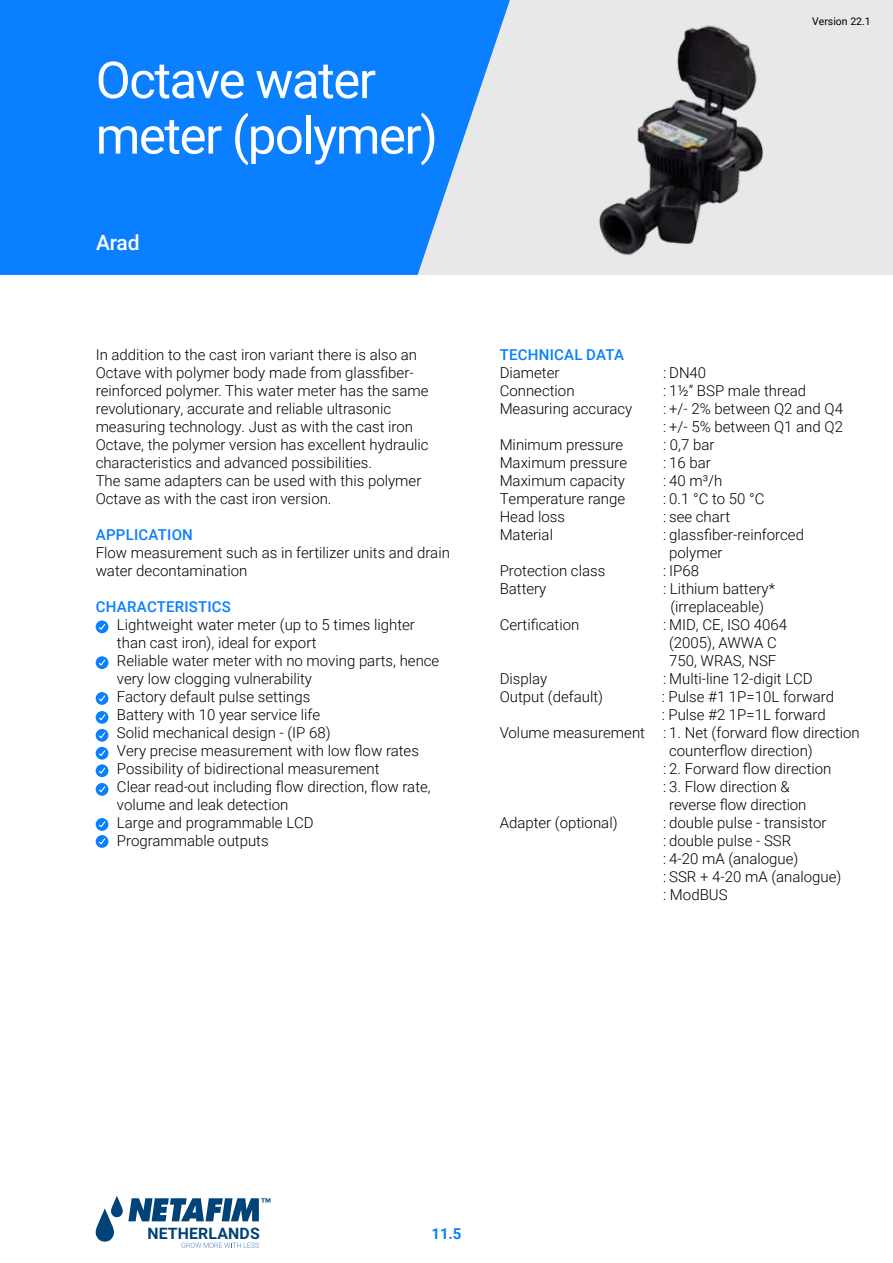
<style>
.page{position:relative;width:893px;height:1263px;background:#fff}
.page>*{position:absolute;margin:0;border:0;box-sizing:border-box;transform-origin:0 0}
.t1{font:51px/55.5px "Roboto";letter-spacing:-.03em;color:#fff}
.t2{font:500 21px "Roboto";color:#fff}
.t3{font:700 15.9px "Roboto";letter-spacing:.01em;color:#004379}
.t4{font:300 15px/18px "Roboto";color:#000}
.t5{font:500 15px "Roboto";letter-spacing:.015em;color:#0a7fff}
.t6{font:700 15px "Roboto";color:#0a7fff}
.t7{font:10.5px "Roboto";color:#000}
</style>
<div class="page">
<svg style="left:96px;top:1196px;width:174px;height:52px"></svg>
<div style="left:17px;top:0;width:876px;height:275px;background:#e8e8e9"></div>
<svg style="left:0;top:0;width:510px;height:275px;background:#1d88fd"></svg>
<img style="left:599px;top:25px;width:164px;height:231px">
<svg style="left:96px;top:711px;width:12px;height:13px"></svg>
<svg style="left:97px;top:713px;width:10px;height:8px"></svg>
<svg style="left:96px;top:620px;width:12px;height:13px"></svg>
<svg style="left:97px;top:622px;width:10px;height:9px"></svg>
<svg style="left:96px;top:656px;width:12px;height:13px"></svg>
<svg style="left:97px;top:658px;width:10px;height:8px"></svg>
<svg style="left:96px;top:692px;width:12px;height:13px"></svg>
<svg style="left:97px;top:694px;width:10px;height:8px"></svg>
<svg style="left:96px;top:729px;width:12px;height:13px"></svg>
<svg style="left:97px;top:731px;width:10px;height:8px"></svg>
<svg style="left:96px;top:747px;width:12px;height:13px"></svg>
<svg style="left:97px;top:749px;width:10px;height:8px"></svg>
<svg style="left:96px;top:764px;width:12px;height:13px"></svg>
<svg style="left:97px;top:766px;width:10px;height:8px"></svg>
<svg style="left:96px;top:783px;width:12px;height:13px"></svg>
<svg style="left:97px;top:785px;width:10px;height:8px"></svg>
<svg style="left:96px;top:818px;width:12px;height:13px"></svg>
<svg style="left:97px;top:820px;width:10px;height:8px"></svg>
<svg style="left:96px;top:835px;width:12px;height:13px"></svg>
<svg style="left:97px;top:837px;width:10px;height:8px"></svg>
<h1 class="t1" style="left:96px;top:50px;width:344px">Octave water meter (polymer)</h1>
<h2 class="t2" style="left:96px;top:228px;width:45px">Arad</h2>
<p class="t4" style="left:96px;top:345px;width:334px">In addition to the cast iron variant there is also an Octave with polymer body made from glassfiber&shy;reinforced polymer. This water meter has the same revolutionary, accurate and reliable ultrasonic measuring technology. Just as with the cast iron Octave, the polymer version has excellent hydraulic characteristics and advanced possibilities.<br>The same adapters can be used with this polymer Octave as with the cast iron version.</p>
<p class="t5" style="left:96px;top:524px;width:98px">APPLICATION</p>
<p class="t4" style="left:96px;top:543px;width:356px">Flow measurement such as in fertilizer units and drain water decontamination</p>
<p class="t5" style="left:96px;top:596px;width:137px">CHARACTERISTICS</p>
<p class="t4" style="left:117px;top:615px;width:324px">Lightweight water meter (up to 5 times lighter than cast iron), ideal for export<br>Reliable water meter with no moving parts, hence very low clogging vulnerability<br>Factory default pulse settings<br>Battery with 10 year service life<br>Solid mechanical design - (IP 68)<br>Very precise measurement with low flow rates Possibility of bidirectional measurement<br>Clear read-out including flow direction, flow rate, volume and leak detection<br>Large and programmable LCD<br>Programmable outputs</p>
<p class="t7" style="left:812px;top:14px;width:60px">Version 22.1</p>
<p class="t5" style="left:500px;top:344px;width:126px">TECHNICAL DATA</p>
<p class="t4" style="left:500px;top:363px;width:61px">Diameter</p>
<p class="t4" style="left:663px;top:363px;width:45px">: DN40</p>
<p class="t4" style="left:500px;top:381px;width:76px">Connection</p>
<p class="t4" style="left:663px;top:381px;width:145px">: 1½” BSP male thread</p>
<p class="t4" style="left:500px;top:399px;width:134px">Measuring accuracy</p>
<p class="t4" style="left:663px;top:399px;width:181px">: +/- 2% between Q2 and Q4 : +/- 5% between Q1 and Q2</p>
<p class="t4" style="left:500px;top:435px;width:125px">Minimum pressure</p>
<p class="t4" style="left:663px;top:435px;width:53px">: 0,7 bar</p>
<p class="t4" style="left:500px;top:453px;width:129px">Maximum pressure</p>
<p class="t4" style="left:663px;top:453px;width:49px">: 16 bar</p>
<p class="t4" style="left:500px;top:471px;width:127px">Maximum capacity</p>
<p class="t4" style="left:663px;top:471px;width:61px">: 40 m³/h</p>
<p class="t4" style="left:500px;top:489px;width:127px">Temperature range</p>
<p class="t4" style="left:663px;top:489px;width:103px">: 0.1 °C to 50 °C</p>
<p class="t4" style="left:500px;top:507px;width:67px">Head loss</p>
<p class="t4" style="left:663px;top:507px;width:68px">: see chart</p>
<p class="t4" style="left:500px;top:525px;width:55px">Material</p>
<p class="t4" style="left:669px;top:525px;width:136px;text-indent:-6px">: glassfiber-reinforced polymer</p>
<p class="t4" style="left:500px;top:561px;width:107px">Protection class</p>
<p class="t4" style="left:663px;top:561px;width:37px">: IP68</p>
<p class="t4" style="left:500px;top:579px;width:48px">Battery</p>
<p class="t4" style="left:663px;top:579px;width:113px;text-align:center">: Lithium battery* (irreplaceable)</p>
<p class="t4" style="left:500px;top:615px;width:81px">Certification</p>
<p class="t4" style="left:663px;top:615px;width:125px;text-align:center">: MID, CE, ISO 4064 (2005), AWWA C<br>750, WRAS, NSF</p>
<p class="t4" style="left:500px;top:669px;width:49px">Display</p>
<p class="t4" style="left:663px;top:669px;width:151px">: Multi-line 12-digit LCD</p>
<p class="t4" style="left:500px;top:687px;width:105px">Output (default)</p>
<p class="t4" style="left:662px;top:687px;width:174px">: Pulse #1 1P=10L forward</p>
<p class="t4" style="left:662px;top:705px;width:166px">: Pulse #2 1P=1L forward</p>
<p class="t4" style="left:500px;top:723px;width:362px">Volume measurement : 1. Net (forward flow direction</p>
<p class="t4" style="left:669px;top:741px;width:145px">counterflow direction)</p>
<p class="t4" style="left:663px;top:759px;width:170px">: 2. Forward flow direction</p>
<p class="t4" style="left:663px;top:777px;width:128px">: 3. Flow direction &amp;</p>
<p class="t4" style="left:669px;top:795px;width:139px">reverse flow direction</p>
<p class="t4" style="left:500px;top:813px;width:119px">Adapter (optional)</p>
<p class="t4" style="left:663px;top:813px;width:180px">: double pulse - transistor<br>: double pulse - SSR<br>: 4-20 mA (analogue)<br>: SSR + 4-20 mA (analogue) : ModBUS</p>
<p class="t3" style="left:147px;top:1223px;width:114px">NETHERLANDS</p>
<p class="t6" style="left:431px;top:1223px;width:32px">11.5</p>
</div>
